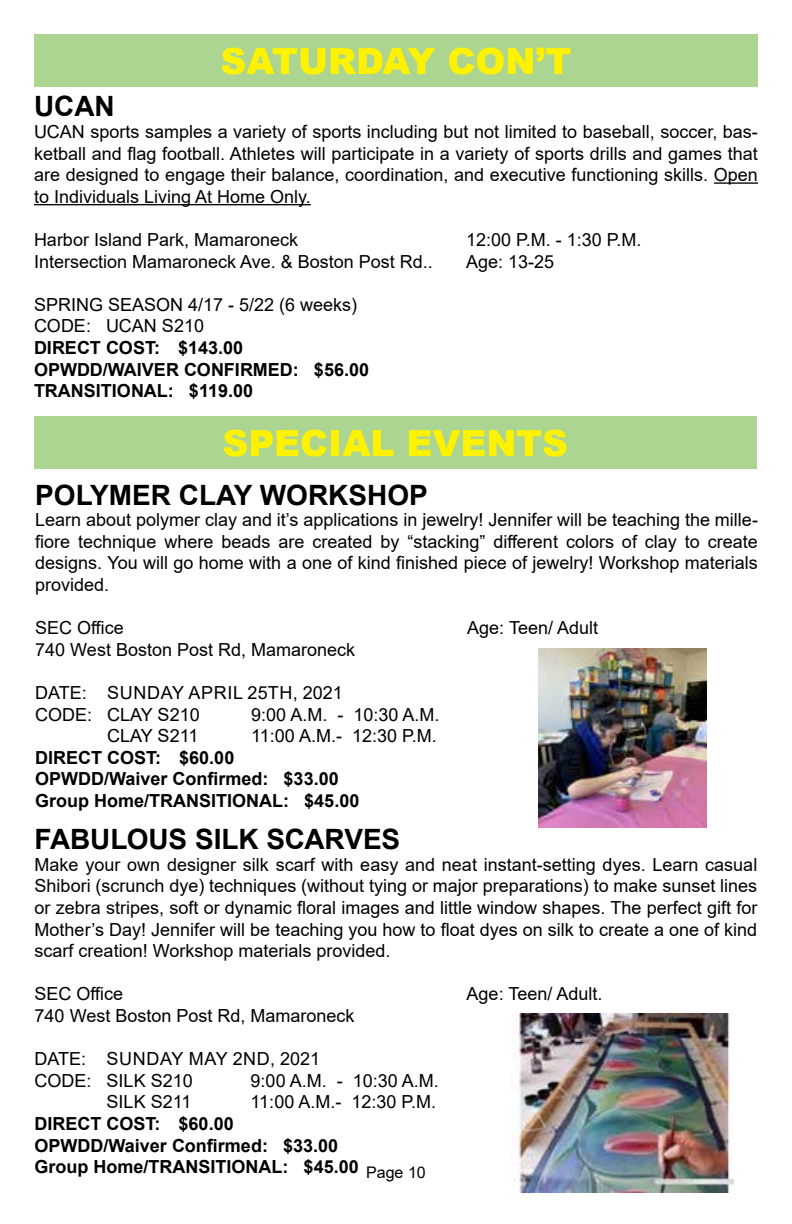
<style>
.page{position:relative;width:792px;height:1224px;background:#fff}
.page>*{position:absolute;margin:0;border:0;box-sizing:border-box;transform-origin:0 0}
.t1{font:900 36px "Arial";color:#fff200}
.t2{font:700 28px "Arial";color:#000}
.t3{font:18px/21.6px "Arial";color:#000;text-align:justify}
.t4{font:700 18px/21.6px "Arial";color:#000}
.t5{font:16px "Arial";color:#000}
</style>
<div class="page">
<hr style="left:714px;top:182px;width:44px;height:2px;background:#000">
<hr style="left:34px;top:204px;width:277px;height:1px;background:#000">
<div style="left:34px;top:416px;width:723px;height:52px;background:#acd591"></div>
<div style="left:34px;top:34px;width:724px;height:52px;background:#acd591"></div>
<img style="left:512px;top:1013px;width:221px;height:179px">
<img style="left:538px;top:648px;width:169px;height:179px">
<h1 class="t1" style="left:221px;top:35px;width:352px">SATURDAY CON’T</h1>
<h2 class="t2" style="left:34px;top:87px;width:82px">UCAN</h2>
<p class="t3" style="left:34px;top:121px;width:725px">UCAN sports samples a variety of sports including but not limited to baseball, soccer, bas&shy;ketball and flag football. Athletes will participate in a variety of sports drills and games that are designed to engage their balance, coordination, and executive functioning skills. Open to Individuals Living At Home Only.</p>
<p class="t3" style="left:34px;top:229px;width:266px">Harbor Island Park, Mamaroneck</p>
<p class="t3" style="left:466px;top:229px;width:177px">12:00 P.M. - 1:30 P.M.</p>
<p class="t3" style="left:34px;top:250px;width:400px">Intersection Mamaroneck Ave. &amp; Boston Post Rd..</p>
<p class="t3" style="left:466px;top:250px;width:90px">Age: 13-25</p>
<p class="t3" style="left:34px;top:294px;width:325px">SPRING SEASON 4/17 - 5/22 (6 weeks)<br>CODE: UCAN S210</p>
<p class="t4" style="left:34px;top:337px;width:337px">DIRECT COST: $143.00<br>OPWDD/WAIVER CONFIRMED: $56.00<br>TRANSITIONAL: $119.00</p>
<h1 class="t1" style="left:222px;top:417px;width:347px">SPECIAL EVENTS</h1>
<h2 class="t2" style="left:35px;top:475px;width:394px">POLYMER CLAY WORKSHOP</h2>
<p class="t3" style="left:35px;top:509px;width:724px">Learn about polymer clay and it’s applications in jewelry! Jennifer will be teaching the mille&shy;fiore technique where beads are created by “stacking” different colors of clay to create designs. You will go home with a one of kind finished piece of jewelry! Workshop materials provided.</p>
<p class="t3" style="left:35px;top:617px;width:90px">SEC Office</p>
<p class="t3" style="left:467px;top:617px;width:132px">Age: Teen/ Adult</p>
<p class="t3" style="left:35px;top:639px;width:321px">740 West Boston Post Rd, Mamaroneck</p>
<p class="t3" style="left:35px;top:682px;width:309px">DATE: SUNDAY APRIL 25TH, 2021<br>CODE: CLAY S210</p>
<p class="t3" style="left:251px;top:703px;width:190px">9:00 A.M. - 10:30 A.M.</p>
<p class="t3" style="left:107px;top:725px;width:93px">CLAY S211</p>
<p class="t3" style="left:251px;top:725px;width:187px">11:00 A.M.- 12:30 P.M.</p>
<p class="t4" style="left:35px;top:747px;width:326px">DIRECT COST: $60.00<br>OPWDD/Waiver Confirmed: $33.00<br>Group Home/TRANSITIONAL: $45.00</p>
<h2 class="t2" style="left:35px;top:820px;width:367px">FABULOUS SILK SCARVES</h2>
<p class="t3" style="left:35px;top:854px;width:724px">Make your own designer silk scarf with easy and neat instant-setting dyes. Learn casual Shibori (scrunch dye) techniques (without tying or major preparations) to make sunset lines or zebra stripes, soft or dynamic floral images and little window shapes. The perfect gift for Mother’s Day! Jennifer will be teaching you how to float dyes on silk to create a one of kind scarf creation! Workshop materials provided.</p>
<p class="t3" style="left:35px;top:983px;width:90px">SEC Office</p>
<p class="t3" style="left:467px;top:983px;width:137px">Age: Teen/ Adult.</p>
<p class="t3" style="left:35px;top:1005px;width:321px">740 West Boston Post Rd, Mamaroneck</p>
<p class="t3" style="left:35px;top:1048px;width:287px">DATE: SUNDAY MAY 2ND, 2021<br>CODE: SILK S210</p>
<p class="t3" style="left:251px;top:1070px;width:190px">9:00 A.M. - 10:30 A.M.</p>
<p class="t3" style="left:107px;top:1091px;width:86px">SILK S211</p>
<p class="t3" style="left:251px;top:1091px;width:187px">11:00 A.M.- 12:30 P.M.</p>
<p class="t4" style="left:35px;top:1113px;width:326px">DIRECT COST: $60.00<br>OPWDD/Waiver Confirmed: $33.00<br>Group Home/TRANSITIONAL: $45.00</p>
<p class="t5" style="left:366px;top:1161px;width:61px">Page 10</p>
</div>
